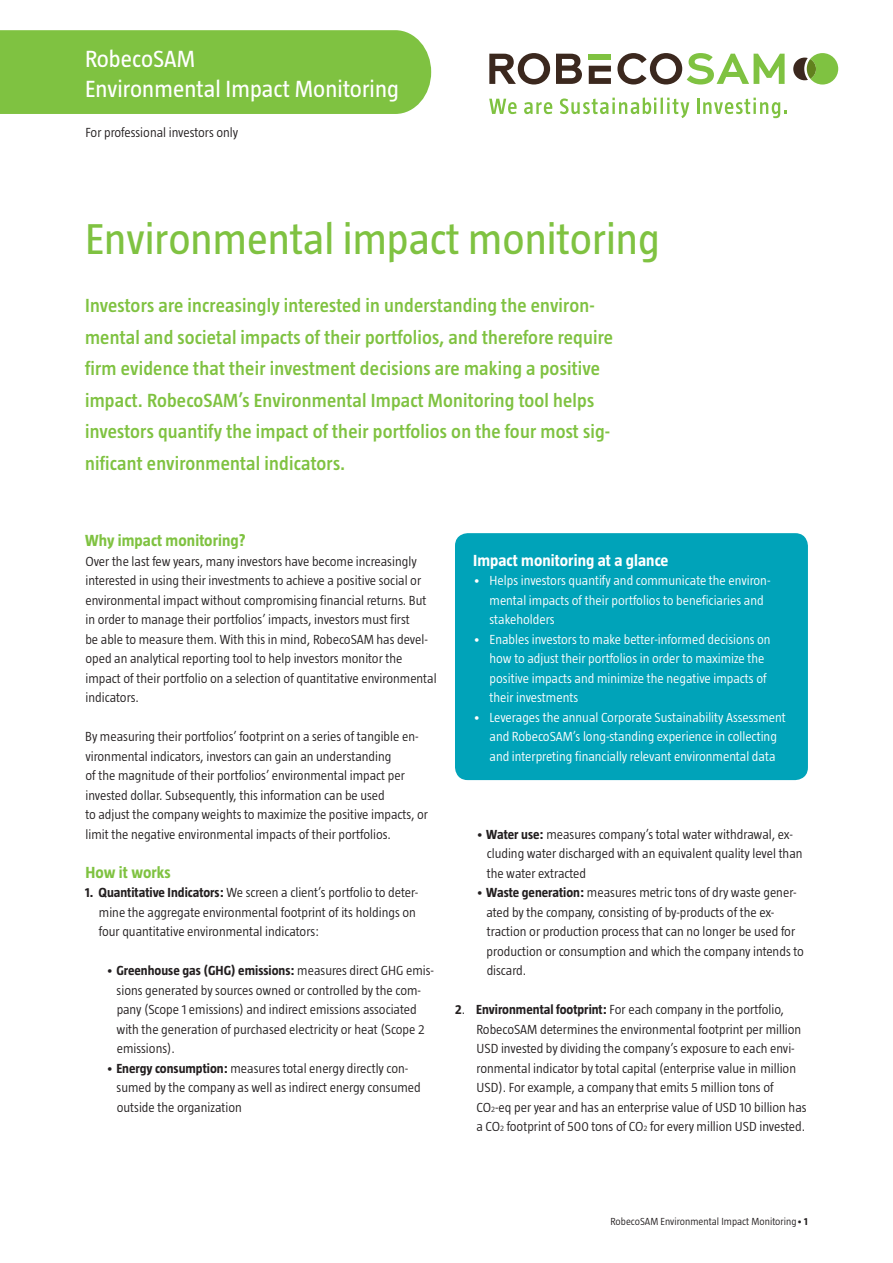
<style>
.page{position:relative;width:893px;height:1263px;background:#fff}
.page>*{position:absolute;margin:0;border:0;box-sizing:border-box;transform-origin:0 0}
._01_Titel{font:44.25px "Taz";color:#7fc241}
.Factsheet{font:24px "Taz";letter-spacing:.005em;color:#fff}
._02_Lead{font:600 19.5px/31.5px "Taz";letter-spacing:.01em;color:#7fc241}
._21_Untertitel{font:700 16.5px "Taz";letter-spacing:.005em;color:#7fc241}
._21_Untertitel-2{font:700 16.5px "Taz";letter-spacing:.005em;color:#fff}
._11_GS{font:300 13.5px/19.5px "Taz";color:#231f20}
._11_GS-2{font:300 13.5px/19.5px "Taz";color:#fff}
.Grundtext{font:300 13.5px "Taz";color:#231f20}
.Fusszeile{font:300 10.5px "Taz";letter-spacing:.005em;color:#231f20}
.s1{font-weight:700}
.s2{font-size:8.1px}
</style>
<div class="page">
<div style="left:0;top:30px;width:431px;height:84px;background:#7fc241"></div>
<svg style="left:589px;top:66px;width:22px;height:18px"></svg>
<svg style="left:489px;top:53px;width:61px;height:32px"></svg>
<svg style="left:556px;top:54px;width:26px;height:30px"></svg>
<div style="left:589px;top:54px;width:22px;height:5px;background:#7fc241"></div>
<svg style="left:617px;top:53px;width:168px;height:32px"></svg>
<svg style="left:793px;top:53px;width:45px;height:32px"></svg>
<svg style="left:560px;top:97px;width:129px;height:21px"></svg>
<svg style="left:489px;top:99px;width:63px;height:15px"></svg>
<svg style="left:697px;top:98px;width:90px;height:20px"></svg>
<div style="left:455px;top:533px;width:353px;height:247px;background:#00a3b9;border-radius:13px"></div>
<p class="Factsheet" style="left:85px;top:45px;width:112px">RobecoSAM</p>
<p class="Factsheet" style="left:85px;top:75px;width:315px">Environmental Impact Monitoring</p>
<p class="Grundtext" style="left:85px;top:124px;width:154px">For professional investors only</p>
<p class="_01_Titel" style="left:85px;top:214px;width:576px">Environmental impact monitoring</p>
<p class="_02_Lead" style="left:85px;top:289px;width:530px">Investors are increasingly interested in understanding the environ&shy;mental and societal impacts of their portfolios, and therefore require firm evidence that their investment decisions are making a positive impact. RobecoSAM’s Environmental Impact Monitoring tool helps investors quantify the impact of their portfolios on the four most sig&shy;nificant environmental indicators.</p>
<p class="_21_Untertitel" style="left:85px;top:531px;width:162px">Why impact monitoring?</p>
<p class="_11_GS" style="left:85px;top:551px;width:353px">Over the last few years, many investors have become increasingly interested in using their investments to achieve a positive social or environmental impact without compromising financial returns. But in order to manage their portfolios’ impacts, investors must first<br>be able to measure them. With this in mind, RobecoSAM has devel&shy;oped an analytical reporting tool to help investors monitor the impact of their portfolio on a selection of quantitative environmental indicators.</p>
<p class="_11_GS" style="left:85px;top:727px;width:344px">By measuring their portfolios’ footprint on a series of tangible en&shy;vironmental indicators, investors can gain an understanding<br>of the magnitude of their portfolios’ environmental impact per invested dollar. Subsequently, this information can be used<br>to adjust the company weights to maximize the positive impacts, or limit the negative environmental impacts of their portfolios.</p>
<p class="_21_Untertitel" style="left:86px;top:863px;width:86px">How it works</p>
<p class="_11_GS" style="left:99px;top:883px;width:321px;text-indent:-14px"><span class="s1">1. Quantitative Indicators:</span> We screen a client’s portfolio to deter&shy;mine the aggregate environmental footprint of its holdings on four quantitative environmental indicators:</p>
<p class="_11_GS" style="left:117px;top:961px;width:319px;text-indent:-10px">• <span class="s1">Greenhouse gas (GHG) emissions:</span> measures direct GHG emis&shy;sions generated by sources owned or controlled by the com&shy;pany (Scope 1 emissions) and indirect emissions associated with the generation of purchased electricity or heat (Scope 2 emissions).</p>
<p class="_11_GS" style="left:117px;top:1058px;width:306px;text-indent:-10px">• <span class="s1">Energy consumption:</span> measures total energy directly con&shy;sumed by the company as well as indirect energy consumed outside the organization</p>
<p class="_21_Untertitel-2" style="left:473px;top:551px;width:197px">Impact monitoring at a glance</p>
<p class="_11_GS-2" style="left:490px;top:571px;width:282px;text-indent:-16px">• Helps investors quantify and communicate the environ&shy;mental impacts of their portfolios to beneficiaries and stakeholders</p>
<p class="_11_GS-2" style="left:490px;top:629px;width:283px;text-indent:-16px">• Enables investors to make better-informed decisions on how to adjust their portfolios in order to maximize the positive impacts and minimize the negative impacts of their investments</p>
<p class="_11_GS-2" style="left:473px;top:707px;width:314px;text-align:center">• Leverages the annual Corporate Sustainability Assessment and RobecoSAM’s long-standing experience in collecting<br>and interpreting financially relevant environmental data</p>
<p class="_11_GS" style="left:487px;top:824px;width:317px;text-indent:-10px">• <span class="s1">Water use:</span> measures company’s total water withdrawal, ex&shy;cluding water discharged with an equivalent quality level than the water extracted</p>
<p class="_11_GS" style="left:486px;top:883px;width:319px;text-indent:-10px">• <span class="s1">Waste generation:</span> measures metric tons of dry waste gener&shy;ated by the company, consisting of by-products of the ex&shy;traction or production process that can no longer be used for production or consumption and which the company intends to discard.</p>
<p class="_11_GS" style="left:476px;top:1000px;width:332px;text-indent:-21px"><span class="s1">2</span>. <span class="s1">Environmental footprint:</span> For each company in the portfolio, RobecoSAM determines the environmental footprint per million USD invested by dividing the company’s exposure to each envi&shy;ronmental indicator by total capital (enterprise value in million USD). For example, a company that emits 5 million tons of CO<span class="s2">2</span>-eq per year and has an enterprise value of USD 10 billion has a CO<span class="s2">2</span> footprint of 500 tons of CO<span class="s2">2</span> for every million USD invested.</p>
<p class="Fusszeile" style="left:610px;top:1215px;width:199px">RobecoSAM Environmental Impact Monitoring• <span class="s1">1</span></p>
</div>
